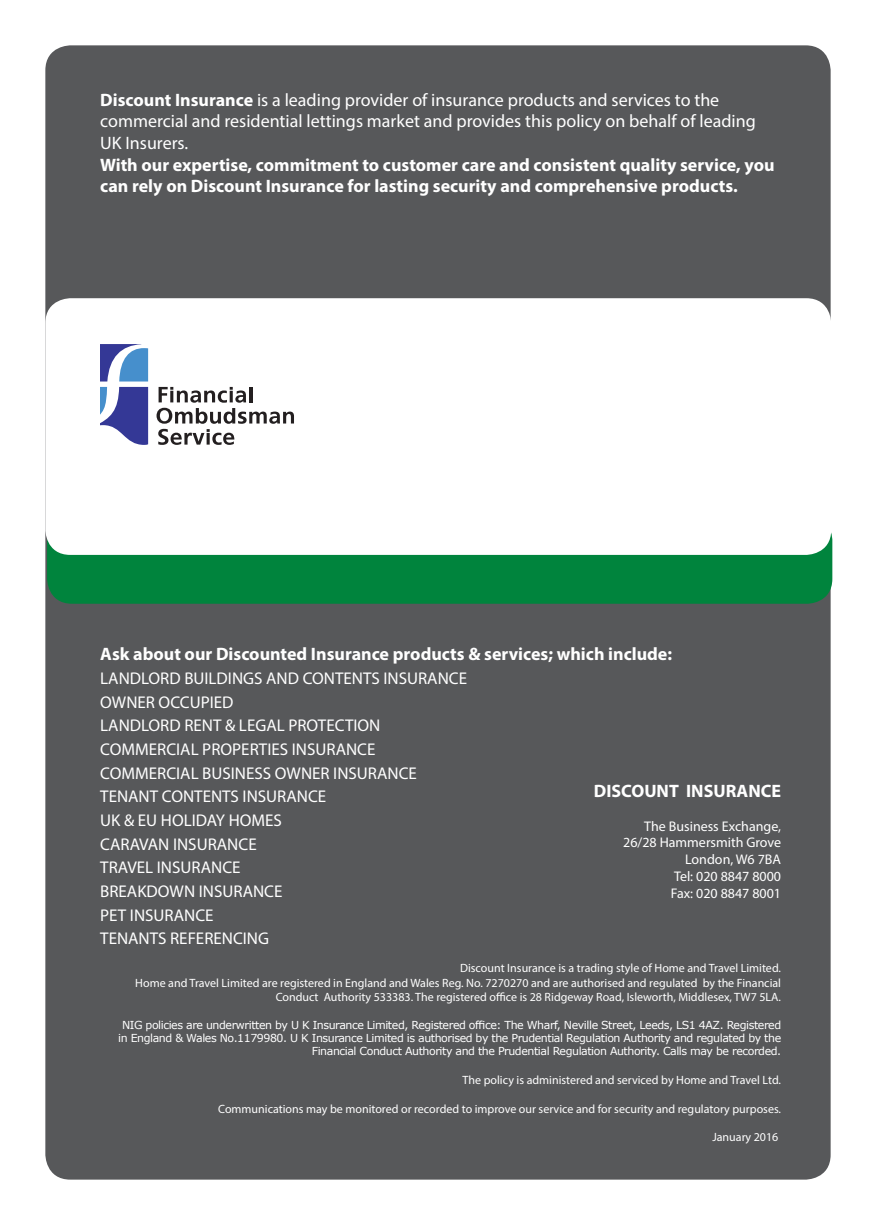
<style>
.page{position:relative;width:876px;height:1225px;background:#fff}
.page>*{position:absolute;margin:0;border:0;box-sizing:border-box;transform-origin:0 0}
.t1{font:700 18px/21.6px "Myriad Pro";color:#fff}
.t2{font:18px/21.6px "Myriad Pro";color:#fff}
.t3{font:17px/23.6px "Myriad Pro";color:#fff}
.t4{font:14px/16.8px "Myriad Pro";color:#fff;text-align:right}
.t5{font:12px/14.4px "Myriad Pro";color:#fff;text-align:right}
.t6{font:11px/13.2px "Verdana";letter-spacing:-.04em;color:#fff;text-align:right}
.s1{font-weight:700}
</style>
<div class="page">
<div style="left:46px;top:46px;width:784px;height:1132px;background:#57585a;border-radius:24px"></div>
<div style="left:48px;top:516px;width:783px;height:87px;background:#00843d;border-radius:24px"></div>
<div style="left:47px;top:515px;width:785px;height:89px;border:2px solid #00843d;border-radius:24px"></div>
<div style="left:46px;top:299px;width:784px;height:255px;background:#fff;border-radius:24px"></div>
<div style="left:45px;top:298px;width:786px;height:257px;border:2px solid #fff;border-radius:24px"></div>
<svg style="left:101px;top:387px;width:47px;height:58px"></svg>
<svg style="left:101px;top:344px;width:47px;height:37px"></svg>
<svg style="left:157px;top:387px;width:137px;height:58px"></svg>
<h1 class="t2" style="left:100px;top:89px;width:657px"><span class="s1">Discount Insurance</span> is a leading provider of insurance products and services to the commercial and residential lettings market and provides this policy on behalf of leading<br>UK Insurers.</h1>
<h1 class="t1" style="left:100px;top:153px;width:676px">With our expertise, commitment to customer care and consistent quality service, you can rely on Discount Insurance for lasting security and comprehensive products.</h1>
<h1 class="t1" style="left:100px;top:642px;width:573px">Ask about our Discounted Insurance products &amp; services; which include:</h1>
<p class="t3" style="left:100px;top:666px;width:368px">LANDLORD BUILDINGS AND CONTENTS INSURANCE<br>OWNER OCCUPIED<br>LANDLORD RENT &amp; LEGAL PROTECTION<br>COMMERCIAL PROPERTIES INSURANCE<br>COMMERCIAL BUSINESS OWNER INSURANCE<br>TENANT CONTENTS INSURANCE<br>UK &amp; EU HOLIDAY HOMES<br>CARAVAN INSURANCE<br>TRAVEL INSURANCE<br>BREAKDOWN INSURANCE<br>PET INSURANCE<br>TENANTS REFERENCING</p>
<h1 class="t1" style="left:594px;top:779px;width:189px">DISCOUNT INSURANCE</h1>
<p class="t4" style="left:623px;top:817px;width:159px">The Business Exchange,<br>26/28 Hammersmith Grove<br>London, W6 7BA<br>Tel: 020 8847 8000<br>Fax: 020 8847 8001</p>
<p class="t5" style="left:135px;top:961px;width:647px">Discount Insurance is a trading style of Home and Travel Limited.<br>Home and Travel Limited are registered in England and Wales Reg. No. 7270270 and are authorised and regulated by the Financial<br>Conduct Authority 533383. The registered office is 28 Ridgeway Road, Isleworth, Middlesex, TW7 5LA.</p>
<p class="t6" style="left:118px;top:1018px;width:664px">NIG policies are underwritten by U K Insurance Limited, Registered office: The Wharf, Neville Street, Leeds, LS1 4AZ. Registered in England &amp; Wales No.1179980. U K Insurance Limited is authorised by the Prudential Regulation Authority and regulated by the<br>Financial Conduct Authority and the Prudential Regulation Authority. Calls may be recorded.</p>
<p class="t5" style="left:463px;top:1072px;width:320px">The policy is administered and serviced by Home and Travel Ltd.</p>
<p class="t5" style="left:218px;top:1101px;width:564px">Communications may be monitored or recorded to improve our service and for security and regulatory purposes.</p>
<p class="t5" style="left:712px;top:1129px;width:68px">January 2016</p>
</div>
